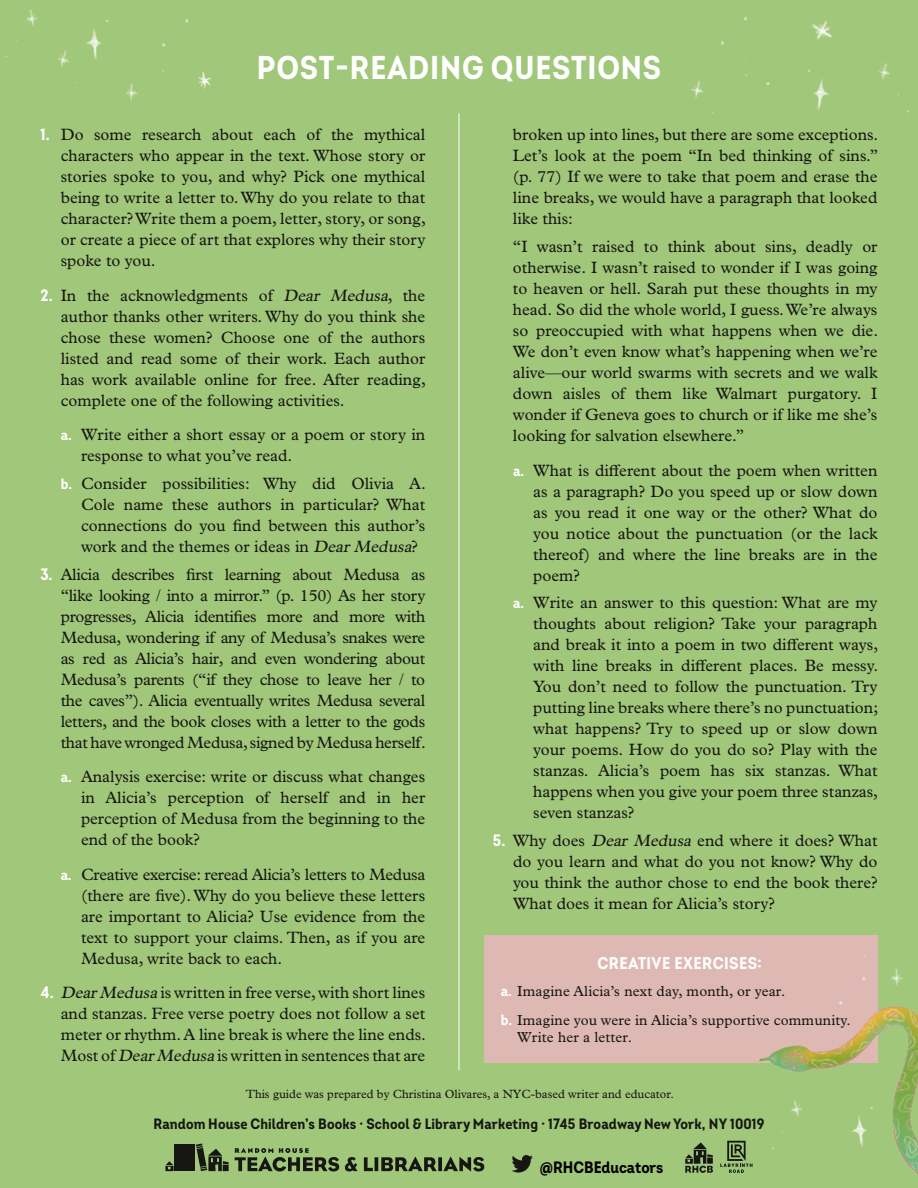
<style>
.page{position:relative;width:918px;height:1188px;background:#a1c77a}
.page>*{position:absolute;margin:0;border:0;box-sizing:border-box;transform-origin:0 0}
.t1{font:700 33px "Intro Cond";letter-spacing:.025em;color:#fff}
.t2{font:700 16.95px "Intro Cond";letter-spacing:.025em;color:#fff}
.t3{font:16.5px/21px "Plantin MT Pro";color:#161713;text-align:justify}
.t4{font:700 16.5px "Intro Cond";color:#000}
.t5{font:700 15px "Intro Cond";letter-spacing:.01em;color:#161713}
.t6{font:14.55px/28.5px "Plantin MT Pro";letter-spacing:.01em;color:#161713}
.t7{font:12px "Plantin MT Pro";color:#161713}
.s1{font-family:"Intro Cond";font-weight:700;color:#fff}
.s2{font-style:italic}
.s3{font-family:"Intro Cond";font-weight:700;font-size:15px;color:#fff}
</style>
<div class="page">
<svg style="left:511px;top:1155px;width:22px;height:18px"></svg>
<svg style="left:345px;top:1157px;width:13px;height:14px"></svg>
<svg style="left:364px;top:1157px;width:9px;height:14px"></svg>
<hr style="left:375px;top:1157px;width:3px;height:14px;background:#161713">
<svg style="left:381px;top:1157px;width:56px;height:14px"></svg>
<svg style="left:438px;top:1157px;width:4px;height:14px"></svg>
<svg style="left:443px;top:1157px;width:41px;height:15px"></svg>
<svg style="left:235px;top:1148px;width:104px;height:23px"></svg>
<svg style="left:165px;top:1144px;width:64px;height:27px"></svg>
<svg style="left:685px;top:1142px;width:28px;height:31px"></svg>
<svg style="left:720px;top:1141px;width:20px;height:32px"></svg>
<div style="left:484px;top:935px;width:394px;height:128px;background:#deb9b3"></div>
<hr style="left:459px;top:113px;width:1px;height:957px;background:#fff">
<img style="left:740px;top:1006px;width:178px;height:168px">
<img style="left:5px;top:9px;width:104px;height:51px">
<img style="left:126px;top:83px;width:24px;height:30px">
<img style="left:198px;top:78px;width:14px;height:11px">
<img style="left:691px;top:81px;width:23px;height:33px">
<img style="left:808px;top:21px;width:101px;height:92px">
<img style="left:162px;top:4px;width:45px;height:78px">
<img style="left:24px;top:36px;width:60px;height:48px">
<img style="left:721px;top:17px;width:49px;height:68px">
<img style="left:803px;top:962px;width:81px;height:78px">
<img style="left:767px;top:1028px;width:113px;height:134px">
<img style="left:849px;top:955px;width:54px;height:48px">
<h1 class="t1" style="left:257px;top:47px;width:406px">POST-READING QUESTIONS</h1>
<p class="t3" style="left:61px;top:124px;width:367px;text-indent:-20px"><span class="s1">1.</span> Do some research about each of the mythical characters who appear in the text. Whose story or stories spoke to you, and why? Pick one mythical being to write a letter to. Why do you relate to that character? Write them a poem, letter, story, or song, or create a piece of art that explores why their story spoke to you.</p>
<p class="t3" style="left:61px;top:285px;width:367px;text-indent:-20px"><span class="s1">2.</span> In the acknowledgments of <span class="s2">Dear Medusa</span>, the author thanks other writers. Why do you think she chose these women? Choose one of the authors listed and read some of their work. Each author has work available online for free. After reading, complete one of the following activities.</p>
<p class="t3" style="left:81px;top:424px;width:346px;text-indent:-20px"><span class="s3">a.</span> Write either a short essay or a poem or story in response to what you’ve read.</p>
<p class="t3" style="left:81px;top:473px;width:346px;text-indent:-20px"><span class="s3">b.</span> Consider possibilities: Why did Olivia A.<br>Cole name these authors in particular? What connections do you find between this author’s work and the themes or ideas in <span class="s2">DearMedusa</span>?</p>
<p class="t3" style="left:61px;top:564px;width:367px;text-indent:-20px"><span class="s1">3.</span> Alicia describes first learning about Medusa as “like looking / into a mirror.” (p. 150) As her story progresses, Alicia identifies more and more with Medusa, wondering if any of Medusa’s snakes were as red as Alicia’s hair, and even wondering about Medusa’s parents (“if they chose to leave her / to the caves”). Alicia eventually writes Medusa several letters, and the book closes with a letter to the gods that have wronged Medusa, signed by Medusa herself.</p>
<p class="t3" style="left:81px;top:766px;width:346px;text-indent:-20px"><span class="s3">a.</span> Analysis exercise: write or discuss what changes in Alicia’s perception of herself and in her perception of Medusa from the beginning to the end of the book?</p>
<p class="t3" style="left:81px;top:864px;width:346px;text-indent:-20px"><span class="s3">a.</span> Creative exercise: reread Alicia’s letters to Medusa (there are five). Why do you believe these letters are important to Alicia? Use evidence from the text to support your claims. Then, as if you are Medusa, write back to each.</p>
<p class="t3" style="left:61px;top:982px;width:367px;text-indent:-20px"><span class="s1">4.</span> <span class="s2">DearMedusa</span> is written in free verse, with short lines and stanzas. Free verse poetry does not follow a set meter or rhythm. A line break is where the line ends.<br>Most of <span class="s2">DearMedusa</span> is written in sentences that are</p>
<p class="t3" style="left:513px;top:124px;width:367px">broken up into lines, but there are some exceptions.<br>Let’s look at the poem “In bed thinking of sins.” (p. 77) If we were to take that poem and erase the line breaks, we would have a paragraph that looked like this:</p>
<p class="t3" style="left:513px;top:236px;width:367px">“I wasn’t raised to think about sins, deadly or otherwise. I wasn’t raised to wonder if I was going to heaven or hell. Sarah put these thoughts in my head. So did the whole world, I guess. We’re always so preoccupied with what happens when we die.<br>We don’t even know what’s happening when we’re alive—our world swarms with secrets and we walk down aisles of them like Walmart purgatory. I wonder if Geneva goes to church or if like me she’s looking for salvation elsewhere.”</p>
<p class="t3" style="left:533px;top:460px;width:346px;text-indent:-20px"><span class="s3">a.</span> What is different about the poem when written as a paragraph? Do you speed up or slow down as you read it one way or the other? What do you notice about the punctuation (or the lack thereof) and where the line breaks are in the poem?</p>
<p class="t3" style="left:533px;top:592px;width:346px;text-indent:-20px"><span class="s3">a.</span> Write an answer to this question: What are my thoughts about religion? Take your paragraph and break it into a poem in two different ways, with line breaks in different places. Be messy.<br>You don’t need to follow the punctuation. Try putting line breaks where there’s no punctuation; what happens? Try to speed up or slow down your poems. How do you do so? Play with the stanzas. Alicia’s poem has six stanzas. What happens when you give your poem three stanzas, seven stanzas?</p>
<p class="t3" style="left:513px;top:830px;width:366px;text-indent:-20px"><span class="s1">5.</span> Why does <span class="s2">Dear Medusa</span> end where it does? What do you learn and what do you not know? Why do you think the author chose to end the book there?<br>What does it mean for Alicia’s story?</p>
<p class="t2" style="left:597px;top:953px;width:166px">CREATIVE EXERCISES:</p>
<p class="t6" style="left:501px;top:977px;width:351px"><span class="s3">a.</span> Imagine Alicia’s next day, month, or year.<br><span class="s3">b.</span> Imagine you were in Alicia’s supportive community.</p>
<p class="t6" style="left:517px;top:1023px;width:117px">Write her a letter.</p>
<p class="t7" style="left:246px;top:1087px;width:430px">This guide was prepared by Christina Olivares, a NYC-based writer and educator.</p>
<p class="t5" style="left:154px;top:1114px;width:612px">Random House Children’s Books · School &amp; Library Marketing · 1745 Broadway New York, NY 10019</p>
<p class="t4" style="left:540px;top:1157px;width:125px">@RHCBEducators</p>
</div>
